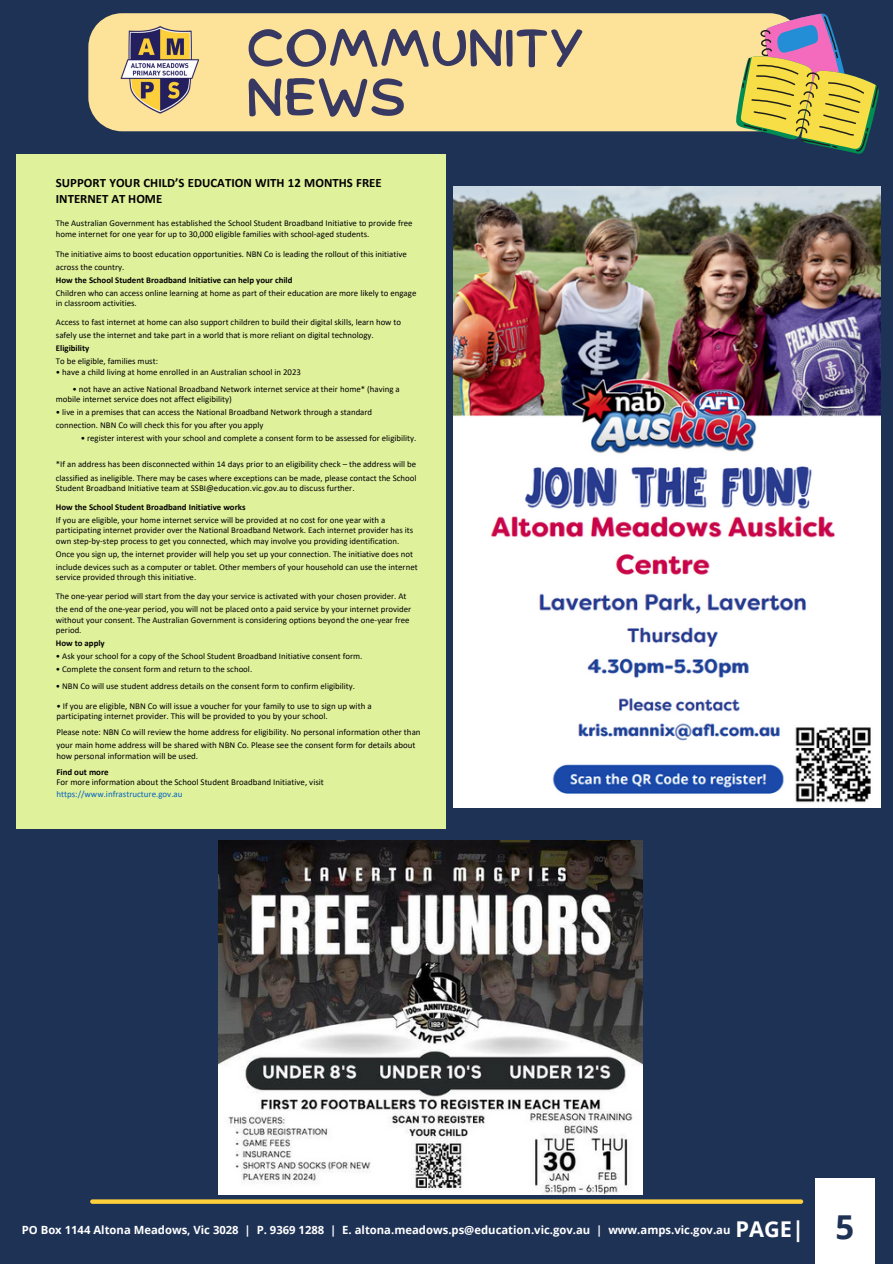
<style>
.page{position:relative;width:893px;height:1264px;background:#fff}
.page>*{position:absolute;margin:0;border:0;box-sizing:border-box;transform-origin:0 0}
.t1{font:52.35px "Comica";color:#383962}
.t2{font:51px "Comica";color:#383962}
.t3{font:800 33.45px "Garet";color:#fccf3b}
.t4{font:700 32.85px "Open Sans";color:#1e3256}
.t5{font:700 21.75px "Open Sans";color:#fff}
.t6{font:700 12.75px/15.6px "Calibri";color:#000}
.t7{font:700 11.25px "Open Sans";color:#fff}
.t8{font:9px "Calibri";color:#000}
.t9{font:9px "Calibri";color:#0563c1}
.t10{font:700 9px "Calibri";color:#000}
.t11{font:8.85px/10.2px "Calibri";color:#000}
.t12{font:700 8.85px "Calibri";color:#000}
</style>
<div class="page">
<div style="left:0;top:0;width:892px;height:1263px;background:#1e3256"></div>
<div style="left:815px;top:1178px;width:59px;height:85px;background:#fff"></div>
<svg style="left:90px;top:1199px;width:713px;height:4px;background:#e6bf3d"></svg>
<div style="left:88px;top:13px;width:646px;height:118px;background:#fde299"></div>
<svg style="left:734px;top:13px;width:145px;height:141px"></svg>
<img style="left:110px;top:20px;width:98px;height:98px">
<div style="left:16px;top:154px;width:429px;height:674px;background:#e0f19c"></div>
<img style="left:453px;top:186px;width:427px;height:621px">
<img style="left:219px;top:840px;width:423px;height:354px">
<p class="t3" style="left:442px;top:16px;width:21px">?</p>
<h3 class="t2" style="left:246px;top:25px;width:339px">COMMUNITY</h3>
<p class="t1" style="left:246px;top:74px;width:161px">NEWS</p>
<p class="t6" style="left:56px;top:176px;width:327px">SUPPORT YOUR CHILD’S EDUCATION WITH 12 MONTHS FREE<br>INTERNET AT HOME</p>
<p class="t11" style="left:56px;top:219px;width:358px">The Australian Government has established the School Student Broadband Initiative to provide free home internet for one year for up to 30,000 eligible families with school-aged students.</p>
<p class="t11" style="left:56px;top:249px;width:352px">The initiative aims to boost education opportunities. NBN Co is leading the rollout of this initiative</p>
<p class="t11" style="left:56px;top:263px;width:70px">across the country.</p>
<p class="t12" style="left:56px;top:276px;width:238px">How the School Student Broadband Initiative can help your child</p>
<p class="t11" style="left:56px;top:288px;width:362px">Children who can access online learning at home as part of their education are more likely to engage</p>
<p class="t11" style="left:56px;top:299px;width:82px">in classroom activities.</p>
<p class="t11" style="left:56px;top:318px;width:347px">Access to fast internet at home can also support children to build their digital skills, learn how to</p>
<p class="t11" style="left:56px;top:331px;width:319px">safely use the internet and take part in a world that is more reliant on digital technology.</p>
<p class="t12" style="left:56px;top:344px;width:35px">Eligibility</p>
<p class="t11" style="left:56px;top:357px;width:104px">To be eligible, families must:</p>
<p class="t11" style="left:56px;top:368px;width:246px">• have a child living at home enrolled in an Australian school in 2023</p>
<p class="t11" style="left:73px;top:384px;width:328px">• not have an active National Broadband Network internet service at their home* (having a</p>
<p class="t11" style="left:56px;top:394px;width:177px">mobile internet service does not affect eligibility)</p>
<p class="t11" style="left:56px;top:408px;width:318px">• live in a premises that can access the National Broadband Network through a standard</p>
<p class="t11" style="left:56px;top:421px;width:209px">connection. NBN Co will check this for you after you apply</p>
<p class="t11" style="left:81px;top:433px;width:337px">• register interest with your school and complete a consent form to be assessed for eligibility.</p>
<p class="t11" style="left:56px;top:460px;width:362px">*If an address has been disconnected within 14 days prior to an eligibility check – the address will be</p>
<p class="t11" style="left:56px;top:473px;width:362px">classified as ineligible. There may be cases where exceptions can be made, please contact the School</p>
<p class="t11" style="left:56px;top:483px;width:300px">Student Broadband Initiative team at SSBI@education.vic.gov.au to discuss further.</p>
<p class="t12" style="left:56px;top:503px;width:191px">How the School Student Broadband Initiative works</p>
<p class="t11" style="left:56px;top:516px;width:331px">If you are eligible, your home internet service will be provided at no cost for one year with a</p>
<p class="t11" style="left:56px;top:526px;width:359px">participating internet provider over the National Broadband Network. Each internet provider has its</p>
<p class="t11" style="left:56px;top:537px;width:345px">own step-by-step process to get you connected, which may involve you providing identification.</p>
<p class="t11" style="left:56px;top:549px;width:358px">Once you sign up, the internet provider will help you set up your connection. The initiative does not</p>
<p class="t11" style="left:56px;top:562px;width:363px">include devices such as a computer or tablet. Other members of your household can use the internet</p>
<p class="t11" style="left:56px;top:572px;width:142px">service provided through this initiative.</p>
<p class="t11" style="left:56px;top:592px;width:352px">The one-year period will start from the day your service is activated with your chosen provider. At</p>
<p class="t11" style="left:56px;top:605px;width:357px">the end of the one-year period, you will not be placed onto a paid service by your internet provider</p>
<p class="t11" style="left:56px;top:615px;width:355px">without your consent. The Australian Government is considering options beyond the one-year free</p>
<p class="t11" style="left:56px;top:626px;width:27px">period.</p>
<p class="t12" style="left:56px;top:639px;width:50px">How to apply</p>
<p class="t11" style="left:56px;top:652px;width:308px">• Ask your school for a copy of the School Student Broadband Initiative consent form.</p>
<p class="t11" style="left:56px;top:664px;width:198px">• Complete the consent form and return to the school.</p>
<p class="t11" style="left:56px;top:681px;width:301px">• NBN Co will use student address details on the consent form to confirm eligibility.</p>
<p class="t8" style="left:56px;top:702px;width:317px">• If you are eligible, NBN Co will issue a voucher for your family to use to sign up with a</p>
<p class="t8" style="left:56px;top:712px;width:273px">participating internet provider. This will be provided to you by your school.</p>
<p class="t8" style="left:56px;top:728px;width:365px">Please note: NBN Co will review the home address for eligibility. No personal information other than</p>
<p class="t8" style="left:56px;top:741px;width:360px">your main home address will be shared with NBN Co. Please see the consent form for details about</p>
<p class="t8" style="left:56px;top:752px;width:143px">how personal information will be used.</p>
<p class="t10" style="left:56px;top:768px;width:54px">Find out more</p>
<p class="t8" style="left:56px;top:778px;width:269px">For more information about the School Student Broadband Initiative, visit</p>
<p class="t9" style="left:56px;top:790px;width:128px">https://www.infrastructure.gov.au</p>
<h1 class="t5" style="left:735px;top:1213px;width:70px">PAGE|</h1>
<p class="t4" style="left:835px;top:1203px;width:20px">5</p>
<p class="t7" style="left:22px;top:1222px;width:710px">PO Box 1144 Altona Meadows, Vic 3028 | P. 9369 1288 | E. altona.meadows.ps@education.vic.gov.au | www.amps.vic.gov.au</p>
</div>
